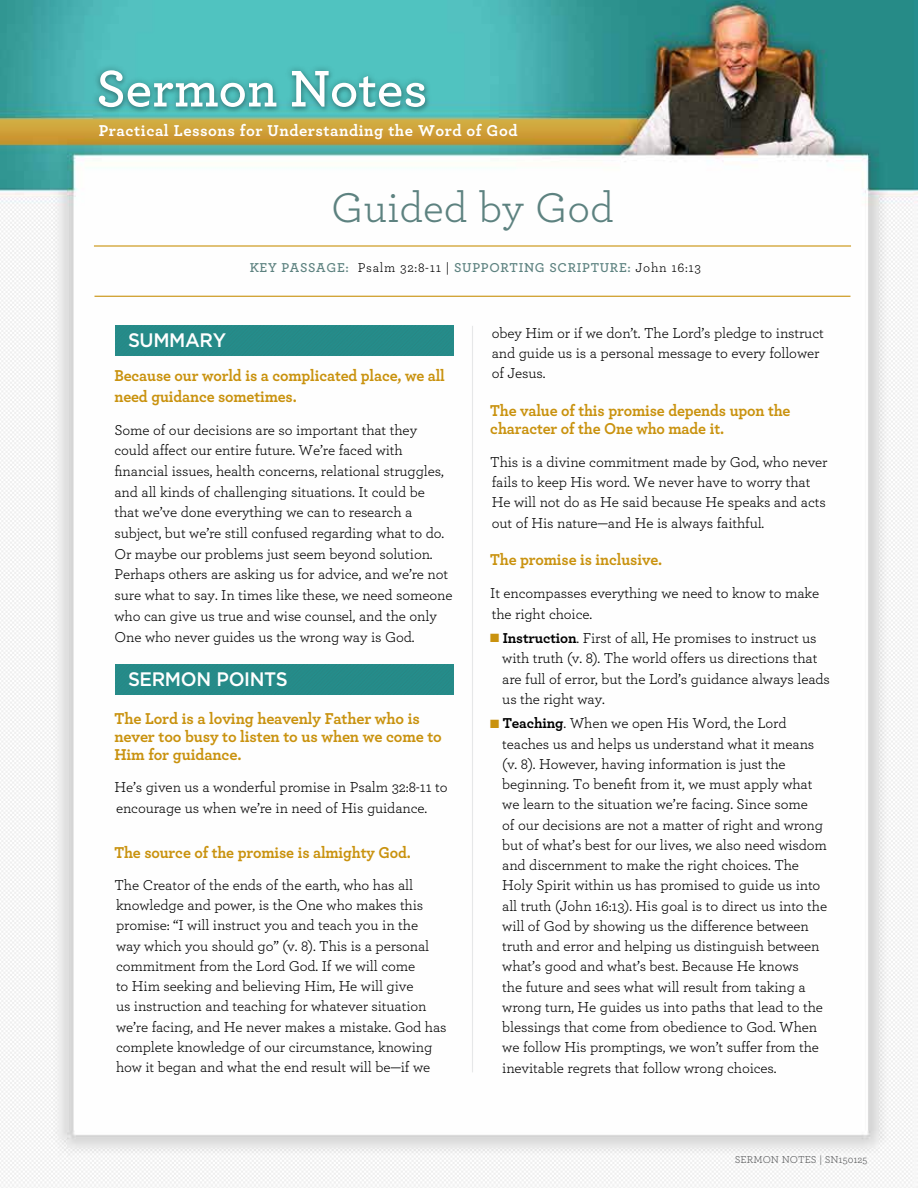
<style>
.page{position:relative;width:918px;height:1188px;background:#fff}
.page>*{position:absolute;margin:0;border:0;box-sizing:border-box;transform-origin:0 0}
.t1{font:600 54px "Archer";color:#fff}
.t2{font:43.5px "Archer";color:#5d8280}
.t3{font:500 19.5px "Gotham";letter-spacing:-.02em;color:#fff;scale:.96 1}
.t4{font:700 16.5px/21px "Archer";letter-spacing:-.01em;color:#c9920e;scale:.96 1}
.t5{font:700 16.5px/18px "Archer";letter-spacing:-.01em;color:#c9920e}
.t6{font:700 16.5px "Archer";letter-spacing:.03em;color:#fff}
.t7{font:15px/20.2px "Archer";letter-spacing:-.01em;color:#000}
.t8{font:600 13.5px "Archer";letter-spacing:.05em;color:#5d8280}
.t9{font:10.5px "Archer";color:#58595b}
.s1{font-weight:400;color:#000}
.s2{color:#c9920e}
.s3{font-weight:700}
</style>
<div class="page">
<img style="left:0;top:0;width:918px;height:1188px">
<div style="left:115px;top:665px;width:339px;height:29px;background:#258a88"></div>
<hr style="left:472px;top:326px;width:1px;height:746px;background:#e6e7e8">
<hr style="left:94px;top:245px;width:757px;height:2px;background:#c9920e">
<hr style="left:94px;top:296px;width:756px;height:1px;background:#c9920e">
<div style="left:116px;top:326px;width:338px;height:29px;background:#258a88"></div>
<div style="left:92px;top:63px;width:341px;height:52px;background:#000;opacity:.35"></div>
<h1 class="t1" style="left:96px;top:55px;width:333px">Sermon Notes</h1>
<p class="t6" style="left:99px;top:120px;width:420px">Practical Lessons for Understanding the Word of God</p>
<h2 class="t2" style="left:331px;top:181px;width:284px">Guided by God</h2>
<p class="t8" style="left:250px;top:259px;width:453px">KEY PASSAGE: <span class="s1">Psalm 32:8-11 |</span> SUPPORTING SCRIPTURE: <span class="s1">John 16:13</span></p>
<h3 class="t3" style="left:128px;top:328px;width:104px">SUMMARY</h3>
<p class="t4" style="left:115px;top:365px;width:346px">Because our world is a complicated place, we all need guidance sometimes.</p>
<p class="t7" style="left:115px;top:419px;width:340px;line-height:20.7px">Some of our decisions are so important that they could affect our entire future. We’re faced with financial issues, health concerns, relational struggles, and all kinds of challenging situations. It could be that we’ve done everything we can to research a subject, but we’re still confused regarding what to do.<br>Or maybe our problems just seem beyond solution.<br>Perhaps others are asking us for advice, and we’re not sure what to say. In times like these, we need someone who can give us true and wise counsel, and the only One who never guides us the wrong way is God.</p>
<h3 class="t3" style="left:128px;top:667px;width:168px">SERMON POINTS</h3>
<p class="t5" style="left:115px;top:709px;width:329px">The Lord is a loving heavenly Father who is never too busy to listen to us when we come to<br>Him for guidance.</p>
<p class="t7" style="left:115px;top:777px;width:335px;line-height:20.7px">He’s given us a wonderful promise in Psalm 32:8-11 to encourage us when we’re in need of His guidance.</p>
<p class="t4" style="left:115px;top:841px;width:310px">The source of the promise is almighty God.</p>
<p class="t7" style="left:115px;top:874px;width:334px">The Creator of the ends of the earth, who has all knowledge and power, is the One who makes this promise: “I will instruct you and teach you in the<br>way which you should go” (v. 8). This is a personal commitment from the Lord God. If we will come<br>to Him seeking and believing Him, He will give<br>us instruction and teaching for whatever situation we’re facing, and He never makes a mistake. God has complete knowledge of our circumstance, knowing how it began and what the end result will be—if we</p>
<p class="t7" style="left:492px;top:322px;width:334px">obey Him or if we don’t. The Lord’s pledge to instruct and guide us is a personal message to every follower of Jesus.</p>
<p class="t4" style="left:490px;top:401px;width:314px;line-height:18px">The value of this promise depends upon the character of the One who made it.</p>
<p class="t7" style="left:490px;top:451px;width:339px">This is a divine commitment made by God, who never fails to keep His word. We never have to worry that He will not do as He said because He speaks and acts out of His nature—and He is always faithful.</p>
<p class="t4" style="left:490px;top:548px;width:181px">The promise is inclusive.</p>
<p class="t7" style="left:490px;top:583px;width:330px">It encompasses everything we need to know to make the right choice.</p>
<p class="t7" style="left:502px;top:628px;width:329px;text-indent:-12px"><span class="s2">■</span> <span class="s3">Instruction</span>. First of all, He promises to instruct us with truth (v. 8). The world offers us directions that are full of error, but the Lord’s guidance always leads us the right way.</p>
<p class="t7" style="left:502px;top:713px;width:326px;text-indent:-12px"><span class="s2">■</span> <span class="s3">Teaching</span>. When we open His Word, the Lord teaches us and helps us understand what it means (v. 8). However, having information is just the beginning. To benefit from it, we must apply what we learn to the situation we’re facing. Since some<br>of our decisions are not a matter of right and wrong but of what’s best for our lives, we also need wisdom and discernment to make the right choices. The Holy Spirit within us has promised to guide us into all truth (John 16:13). His goal is to direct us into the will of God by showing us the difference between truth and error and helping us distinguish between what’s good and what’s best. Because He knows<br>the future and sees what will result from taking a wrong turn, He guides us into paths that lead to the blessings that come from obedience to God. When we follow His promptings, we won’t suffer from the inevitable regrets that follow wrong choices.</p>
<p class="t9" style="left:735px;top:1153px;width:134px">SERMON NOTES | SN150125</p>
</div>
